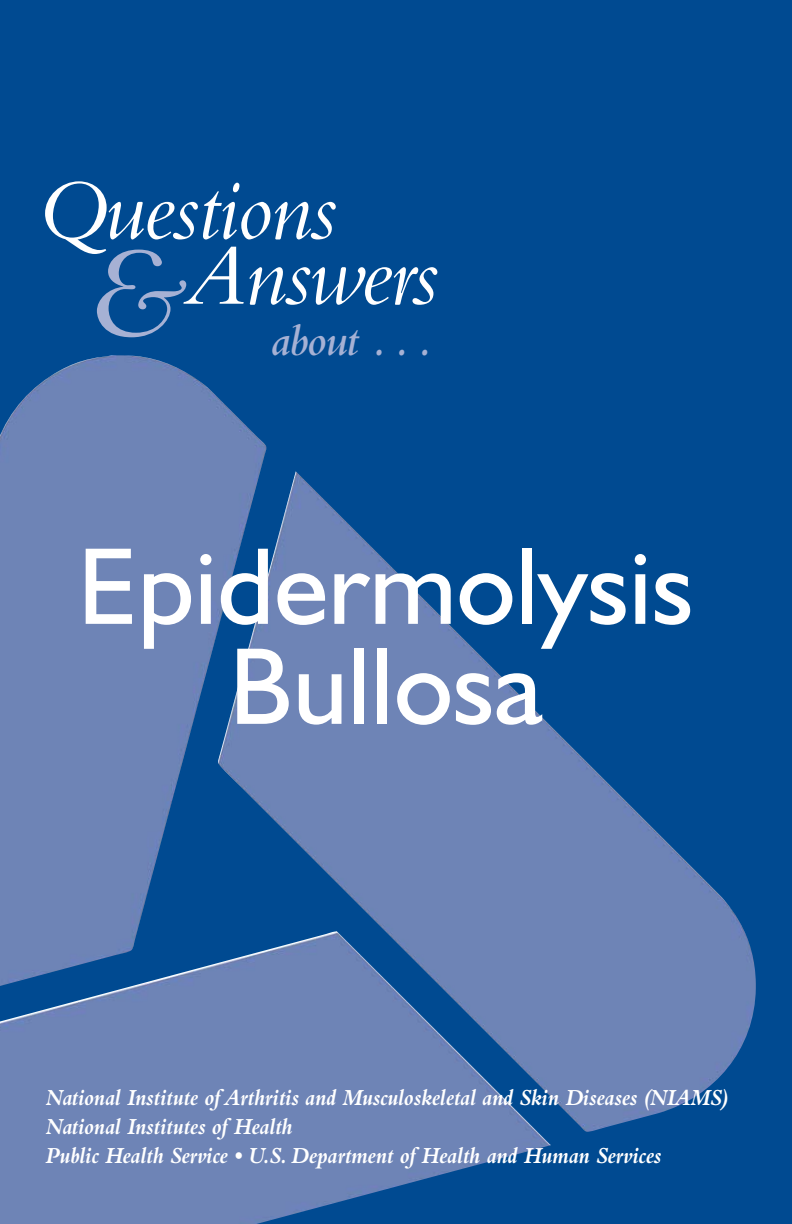
<style>
.page{position:relative;width:792px;height:1224px;background:#004a91}
.page>*{position:absolute;margin:0;border:0;box-sizing:border-box;transform-origin:0 0}
.t1{font:110px/100px "Humanist 521 BT";color:#fff;text-align:center}
.t2{font:italic 89.6px/65.4px "Bembo";letter-spacing:-.025em;color:#fff}
.t3{font:italic 600 46.4px "Bembo";letter-spacing:-.025em;color:#a6b1d4}
.t4{font:italic 700 24px/28.8px "Bembo";letter-spacing:-.015em;color:#fff;scale:.93 1}
.t5{font:700 22px "Humanist 521 BT";color:#fff}
.s1{font-size:134.4px;color:#a6b1d4}
</style>
<div class="page">
<img style="left:0;top:355px;width:756px;height:869px">
<h2 class="t2" style="left:85px;top:186px;width:355px;text-indent:-50px">Questions <span class="s1">&amp;</span>Answers</h2>
<h3 class="t3" style="left:270px;top:324px;width:164px">about . . .</h3>
<h1 class="t1" style="left:78px;top:547px;width:617px">Epidermolysis<br>Bullosa</h1>
<p class="t4" style="left:46px;top:1085px;width:735px">National Institute of Arthritis and Musculoskeletal and Skin Diseases (NIAMS)<br>National Institutes of Health<br>Public Health Service • U.S. Department of Health and Human Services</p>
<p class="t5" style="left:59px;top:1154px;width:13px">1</p>
</div>
